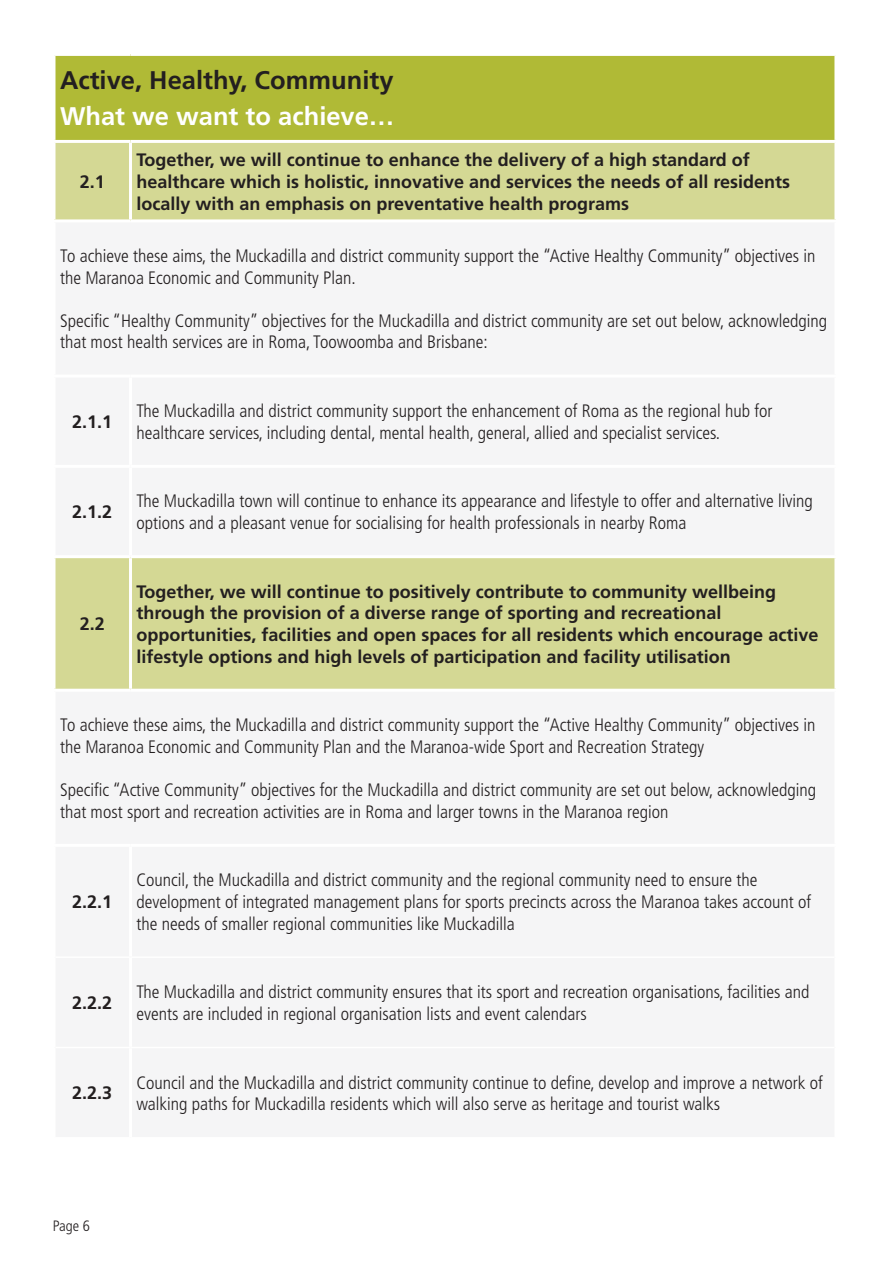
<style>
.page{position:relative;width:893px;height:1263px;background:#fff}
.page>*{position:absolute;margin:0;border:0;box-sizing:border-box;transform-origin:0 0}
.t1{font:700 25.5px "Frutiger LT Std";color:#231f20}
.t2{font:700 25.5px "Frutiger LT Std";color:#fff}
.t3{font:300 condensed 18px/21.6px "Frutiger LT Std";color:#231f20}
.t4{font:700 18px/21.6px "Frutiger LT Std";color:#231f20}
.t5{font:300 condensed 15px "Frutiger LT Std";color:#231f20}
</style>
<div class="page">
<div style="left:54px;top:54px;width:782px;height:87px;background:#b0ba36"></div>
<div style="left:56px;top:143px;width:778px;height:76px;background:#d4d894"></div>
<div style="left:56px;top:558px;width:778px;height:131px;background:#d4d894"></div>
<hr style="left:52px;top:53px;width:78px;height:3px;background:#fff">
<svg style="left:54px;top:56px;width:2px;height:84px"></svg>
<hr style="left:130px;top:53px;width:707px;height:3px;background:#fff">
<hr style="left:834px;top:56px;width:3px;height:84px;background:#fff">
<hr style="left:52px;top:140px;width:78px;height:3px;background:#fff">
<svg style="left:55px;top:143px;width:1px;height:76px"></svg>
<hr style="left:130px;top:140px;width:707px;height:3px;background:#fff">
<hr style="left:129px;top:143px;width:3px;height:76px;background:#fff">
<svg style="left:54px;top:558px;width:2px;height:131px"></svg>
<hr style="left:129px;top:558px;width:3px;height:131px;background:#fff">
<p class="t1" style="left:60px;top:65px;width:335px">Active, Healthy, Community</p>
<p class="t2" style="left:60px;top:101px;width:336px">What we want to achieve…</p>
<p class="t4" style="left:136px;top:149px;width:655px">Together, we will continue to enhance the delivery of a high standard of healthcare which is holistic, innovative and services the needs of all residents locally with an emphasis on preventative health programs</p>
<p class="t3" style="left:60px;top:245px;width:757px">To achieve these aims, the Muckadilla and district community support the “Active Healthy Community” objectives in the Maranoa Economic and Community Plan.</p>
<p class="t3" style="left:60px;top:310px;width:769px">Specific “Healthy Community” objectives for the Muckadilla and district community are set out below, acknowledging that most health services are in Roma, Toowoomba and Brisbane:</p>
<p class="t4" style="left:80px;top:171px;width:27px">2.1</p>
<p class="t4" style="left:72px;top:411px;width:42px">2.1.1</p>
<p class="t3" style="left:136px;top:400px;width:637px">The Muckadilla and district community support the enhancement of Roma as the regional hub for healthcare services, including dental, mental health, general, allied and specialist services.</p>
<p class="t4" style="left:72px;top:501px;width:42px">2.1.2</p>
<p class="t3" style="left:136px;top:491px;width:678px">The Muckadilla town will continue to enhance its appearance and lifestyle to offer and alternative living options and a pleasant venue for socialising for health professionals in nearby Roma</p>
<p class="t4" style="left:80px;top:613px;width:27px">2.2</p>
<p class="t4" style="left:136px;top:581px;width:683px">Together, we will continue to positively contribute to community wellbeing through the provision of a diverse range of sporting and recreational opportunities, facilities and open spaces for all residents which encourage active lifestyle options and high levels of participation and facility utilisation</p>
<p class="t3" style="left:60px;top:714px;width:757px">To achieve these aims, the Muckadilla and district community support the “Active Healthy Community” objectives in the Maranoa Economic and Community Plan and the Maranoa-wide Sport and Recreation Strategy</p>
<p class="t3" style="left:60px;top:779px;width:758px">Specific “Active Community” objectives for the Muckadilla and district community are set out below, acknowledging that most sport and recreation activities are in Roma and larger towns in the Maranoa region</p>
<p class="t4" style="left:72px;top:891px;width:42px">2.2.1</p>
<p class="t3" style="left:136px;top:870px;width:676px">Council, the Muckadilla and district community and the regional community need to ensure the development of integrated management plans for sports precincts across the Maranoa takes account of the needs of smaller regional communities like Muckadilla</p>
<p class="t4" style="left:72px;top:992px;width:42px">2.2.2</p>
<p class="t3" style="left:136px;top:981px;width:674px">The Muckadilla and district community ensures that its sport and recreation organisations, facilities and events are included in regional organisation lists and event calendars</p>
<p class="t4" style="left:72px;top:1082px;width:42px">2.2.3</p>
<p class="t3" style="left:136px;top:1072px;width:688px">Council and the Muckadilla and district community continue to define, develop and improve a network of walking paths for Muckadilla residents which will also serve as heritage and tourist walks</p>
<p class="t5" style="left:53px;top:1217px;width:39px">Page 6</p>
</div>
